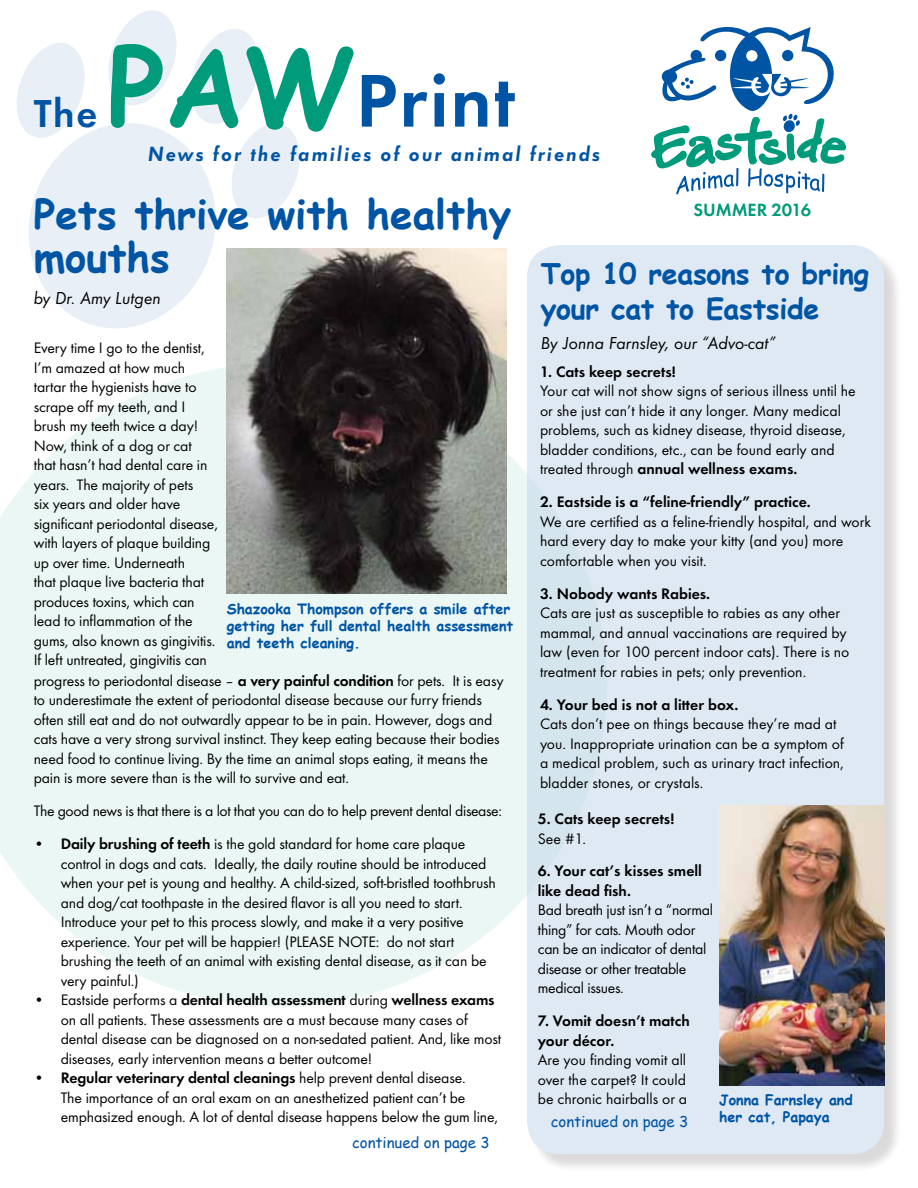
<style>
.page{position:relative;width:918px;height:1188px;background:#fff}
.page>*{position:absolute;margin:0;border:0;box-sizing:border-box;transform-origin:0 0}
.t1{font:700 77.4px "Function";letter-spacing:.03em;color:#0054a4}
.t2{font:700 40.5px/43.5px "Comic Sans MS";color:#0054a4}
.t3{font:700 40.35px "Function";color:#0054a4}
.t4{font:700 28.5px/34.5px "Comic Sans MS";letter-spacing:-.01em;color:#0054a4}
.t5{font:italic 700 21.45px "Function";letter-spacing:.09em;color:#0054a4}
.t6{font:700 18.3px "Function";color:#009b7a}
.t7{font:italic 18px "Function";color:#000}
.t8{font:15.75px/19.5px "Function";letter-spacing:-.01em;color:#000}
.t9{font:700 15.75px/19.5px "Function";color:#000}
.t10{font:15px "Comic Sans MS";color:#0054a4}
.t11{font:700 14.25px/17.1px "Comic Sans MS";color:#0054a4}
.s1{font-family:"Comic Sans MS";font-size:107.7px;color:#009b7a}
.s2{font-weight:700}
</style>
<div class="page">
<svg style="left:108px;top:10px;width:192px;height:208px"></svg>
<svg style="left:16px;top:43px;width:69px;height:67px"></svg>
<svg style="left:17px;top:110px;width:211px;height:220px;fill:#e8eff6"></svg>
<svg style="left:0;top:363px;width:527px;height:644px;fill:#ebf7f4"></svg>
<div style="left:529px;top:247px;width:374px;height:926px;background:#000;opacity:.3"></div>
<div style="left:527px;top:245px;width:357px;height:909px;background:#dfe9f3;border-radius:32px"></div>
<svg style="left:651px;top:27px;width:195px;height:167px"></svg>
<img style="left:719px;top:806px;width:165px;height:279px">
<img style="left:227px;top:248px;width:279px;height:346px">
<h3 class="t3" style="left:34px;top:89px;width:65px">The</h3>
<h1 class="t1" style="left:108px;top:55px;width:409px"><span class="s1">PAW</span>Print</h1>
<h3 class="t5" style="left:148px;top:141px;width:454px">News for the families of our animal friends</h3>
<h2 class="t2" style="left:34px;top:191px;width:479px">Pets thrive with healthy mouths</h2>
<p class="t7" style="left:34px;top:288px;width:129px">by Dr. Amy Lutgen</p>
<p class="t8" style="left:34px;top:338px;width:186px">Every time I go to the dentist,<br>I’m amazed at how much tartar the hygienists have to scrape off my teeth, and I brush my teeth twice a day!<br>Now, think of a dog or cat<br>that hasn’t had dental care in years. The majority of pets<br>six years and older have significant periodontal disease, with layers of plaque building up over time. Underneath<br>that plaque live bacteria that produces toxins, which can lead to inflammation of the gums, also known as gingivitis.<br>If left untreated, gingivitis can</p>
<p class="t11" style="left:227px;top:600px;width:288px">Shazooka Thompson offers a smile after getting her full dental health assessment and teeth cleaning.</p>
<p class="t8" style="left:34px;top:671px;width:471px">progress to periodontal disease – <span class="s2">a very painful condition</span> for pets. It is easy to underestimate the extent of periodontal disease because our furry friends often still eat and do not outwardly appear to be in pain. However, dogs and cats have a very strong survival instinct. They keep eating because their bodies need food to continue living. By the time an animal stops eating, it means the pain is more severe than is the will to survive and eat.</p>
<p class="t8" style="left:34px;top:801px;width:470px">The good news is that there is a lot that you can do to help prevent dental disease:</p>
<p class="t8" style="left:61px;top:834px;width:437px;text-indent:-27px"><span class="s2">• Daily brushing of teeth</span> is the gold standard for home care plaque control in dogs and cats. Ideally, the daily routine should be introduced when your pet is young and healthy. A child-sized, soft-bristled toothbrush and dog/cat toothpaste in the desired flavor is all you need to start.<br>Introduce your pet to this process slowly, and make it a very positive experience. Your pet will be happier! (PLEASE NOTE: do not start brushing the teeth of an animal with existing dental disease, as it can be very painful.)</p>
<p class="t8" style="left:61px;top:990px;width:442px;text-indent:-27px">• Eastside performs a <span class="s2">dental health assessment</span> during <span class="s2">wellness exams </span>on all patients. These assessments are a must because many cases of dental disease can be diagnosed on a non-sedated patient. And, like most diseases, early intervention means a better outcome!</p>
<p class="t8" style="left:61px;top:1068px;width:439px;text-indent:-27px"><span class="s2">• Regular veterinary dental cleanings</span> help prevent dental disease.<br>The importance of an oral exam on an anesthetized patient can’t be emphasized enough. A lot of dental disease happens below the gum line,</p>
<p class="t10" style="left:352px;top:1131px;width:139px">continued on page 3</p>
<p class="t6" style="left:693px;top:199px;width:119px">SUMMER 2016</p>
<h3 class="t4" style="left:541px;top:256px;width:330px">Top 10 reasons to bring your cat to Eastside</h3>
<p class="t7" style="left:541px;top:333px;width:236px">By Jonna Farnsley, our “Advo-cat”</p>
<p class="t9" style="left:540px;top:362px;width:137px">1. Cats keep secrets!</p>
<p class="t8" style="left:540px;top:381px;width:317px">Your cat will not show signs of serious illness until he or she just can’t hide it any longer. Many medical problems, such as kidney disease, thyroid disease, bladder conditions, etc., can be found early and treated through <span class="s2">annual wellness exams.</span></p>
<p class="t9" style="left:540px;top:492px;width:272px">2. Eastside is a “feline-friendly” practice.</p>
<p class="t8" style="left:540px;top:512px;width:333px">We are certified as a feline-friendly hospital, and work hard every day to make your kitty (and you) more comfortable when you visit.</p>
<p class="t9" style="left:540px;top:584px;width:172px">3. Nobody wants Rabies.</p>
<p class="t8" style="left:540px;top:603px;width:311px">Cats are just as susceptible to rabies as any other mammal, and annual vaccinations are required by law (even for 100 percent indoor cats). There is no treatment for rabies in pets; only prevention.</p>
<p class="t9" style="left:540px;top:695px;width:200px">4. Your bed is not a litter box.</p>
<p class="t8" style="left:540px;top:714px;width:305px">Cats don’t pee on things because they’re mad at you. Inappropriate urination can be a symptom of a medical problem, such as urinary tract infection, bladder stones, or crystals.</p>
<p class="t9" style="left:538px;top:809px;width:138px">5. Cats keep secrets!</p>
<p class="t8" style="left:538px;top:829px;width:50px">See #1.</p>
<p class="t9" style="left:538px;top:861px;width:166px">6. Your cat’s kisses smell like dead fish.</p>
<p class="t8" style="left:538px;top:901px;width:177px">Bad breath just isn’t a “normal thing” for cats. Mouth odor can be an indicator of dental disease or other treatable medical issues.</p>
<p class="t9" style="left:538px;top:1011px;width:154px">7. Vomit doesn’t match your décor.</p>
<p class="t8" style="left:538px;top:1051px;width:151px;text-align:justify">Are you finding vomit all over the carpet? It could be chronic hairballs or a</p>
<p class="t10" style="left:551px;top:1110px;width:139px">continued on page 3</p>
<p class="t11" style="left:719px;top:1091px;width:135px">Jonna Farnsley and her cat, Papaya</p>
</div>
